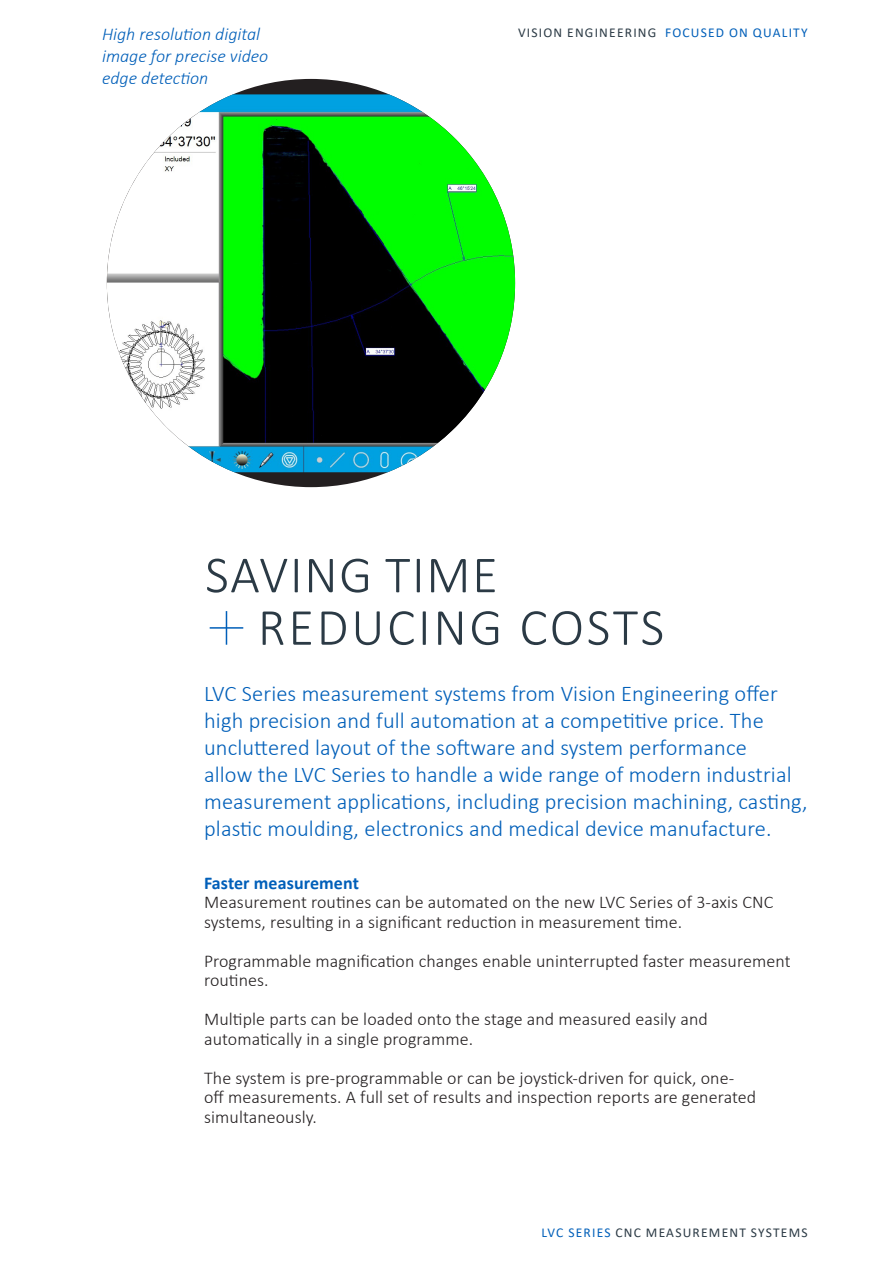
<style>
.page{position:relative;width:893px;height:1263px;background:#fff}
.page>*{position:absolute;margin:0;border:0;box-sizing:border-box;transform-origin:0 0}
.t1{font:300 52.5px/52.5px "Calibri";letter-spacing:.045em;color:#2b3a45}
.t2{font:300 22.5px/27px "Calibri";letter-spacing:.005em;color:#005fb9}
.t3{font:300 18px/19.5px "Calibri";letter-spacing:.005em;color:#231f20}
.t4{font:italic 300 18px/21.6px "Calibri";color:#005fb9}
.t5{font:700 18px "Calibri";letter-spacing:.005em;color:#005fb9}
.t6{font:13.5px "Calibri";letter-spacing:.09em;color:#2b3a45}
.s1{color:#005fb9}
</style>
<div class="page">
<hr style="left:226px;top:611px;width:1px;height:34px;background:#005fb9">
<hr style="left:210px;top:627px;width:33px;height:2px;background:#005fb9">
<img style="left:107px;top:94px;width:408px;height:378px">
<p class="t4" style="left:102px;top:23px;width:168px">High resolution digital image for precise video edge detection</p>
<p class="t6" style="left:518px;top:23px;width:291px">VISION ENGINEERING <span class="s1">FOCUSED ON QUALITY</span></p>
<p class="t1" style="left:258px;top:548px;width:408px;text-indent:-53px">SAVING TIME<br>REDUCING COSTS</p>
<p class="t2" style="left:204px;top:679px;width:605px">LVC Series measurement systems from Vision Engineering offer high precision and full automation at a competitive price. The uncluttered layout of the software and system performance<br>allow the LVC Series to handle a wide range of modern industrial measurement applications, including precision machining, casting, plastic moulding, electronics and medical device manufacture.</p>
<p class="t5" style="left:204px;top:870px;width:156px">Faster measurement</p>
<p class="t3" style="left:204px;top:892px;width:571px">Measurement routines can be automated on the new LVC Series of 3-axis CNC systems, resulting in a significant reduction in measurement time.</p>
<p class="t3" style="left:204px;top:951px;width:588px">Programmable magnification changes enable uninterrupted faster measurement routines.</p>
<p class="t3" style="left:204px;top:1009px;width:505px">Multiple parts can be loaded onto the stage and measured easily and automatically in a single programme.</p>
<p class="t3" style="left:204px;top:1068px;width:554px">The system is pre-programmable or can be joystick-driven for quick, one&shy;off measurements. A full set of results and inspection reports are generated simultaneously.</p>
<p class="t6" style="left:542px;top:1223px;width:268px"><span class="s1">LVC SERIES</span> CNC MEASUREMENT SYSTEMS</p>
</div>
